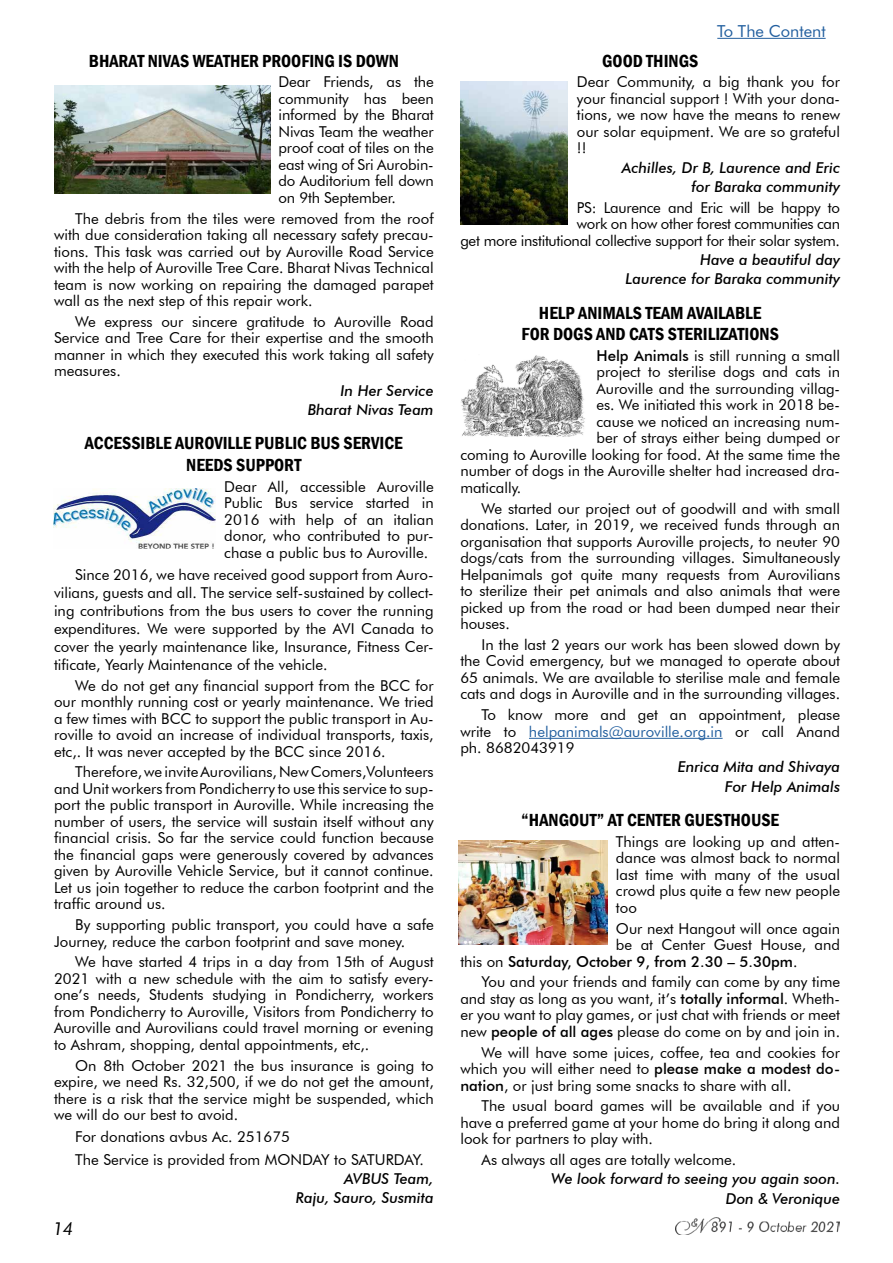
<style>
.page{position:relative;width:893px;height:1263px;background:#fff}
.page>*{position:absolute;margin:0;border:0;box-sizing:border-box;transform-origin:0 0}
.t1{font:600 condensed 18px/21.6px "Franklin Gothic";color:#000;text-align:center}
.t2{font:italic 18px "Futura BT";color:#000}
.t3{font:16.5px "Futura BT";color:#215e9e}
.t4{font:15px/16.5px "Futura BT";color:#000;text-align:justify}
.t5{font:italic 500 15px/19.2px "Futura BT";color:#000;text-align:right}
.t6{font:15px/16.5px "Futura BT";letter-spacing:-.02em;color:#000;text-align:right}
.t7{font:500 15px "Futura BT";color:#000}
.s1{font-weight:500}
.s2{color:#215e9e}
.s3{font-weight:400}
</style>
<div class="page">
<img style="left:676px;top:1217px;width:163px;height:17px">
<hr style="left:717px;top:38px;width:109px;height:1px;background:#215e9e">
<img style="left:54px;top:85px;width:216px;height:108px">
<img style="left:54px;top:488px;width:162px;height:60px">
<hr style="left:529px;top:738px;width:194px;height:1px;background:#215e9e">
<img style="left:460px;top:81px;width:108px;height:143px">
<img style="left:461px;top:355px;width:124px;height:82px">
<img style="left:459px;top:841px;width:148px;height:103px">
<p class="t1" style="left:89px;top:50px;width:311px">BHARAT NIVAS WEATHER PROOFING IS DOWN</p>
<p class="t4" style="left:279px;top:74px;width:157px">Dear Friends, as the community has been informed by the Bharat Nivas Team the weather proof coat of tiles on the east wing of Sri Aurobin&shy;do Auditorium fell down on 9th September.</p>
<p class="t4" style="left:54px;top:210px;width:381px;text-indent:21px">The debris from the tiles were removed from the roof with due consideration taking all necessary safety precau&shy;tions. This task was carried out by Auroville Road Service with the help of Auroville Tree Care. Bharat Nivas Technical team is now working on repairing the damaged parapet wall as the next step of this repair work.</p>
<p class="t4" style="left:54px;top:313px;width:381px;text-indent:21px">We express our sincere gratitude to Auroville Road Service and Tree Care for their expertise and the smooth manner in which they executed this work taking all safety measures.</p>
<p class="t5" style="left:308px;top:381px;width:128px">In Her Service<br>Bharat Nivas Team</p>
<p class="t1" style="left:85px;top:432px;width:319px">ACCESSIBLE AUROVILLE PUBLIC BUS SERVICE<br>NEEDS SUPPORT</p>
<p class="t4" style="left:224px;top:478px;width:211px">Dear All, accessible Auroville Public Bus service started in 2016 with help of an italian donor, who contributed to pur&shy;chase a public bus to Auroville.</p>
<p class="t4" style="left:54px;top:565px;width:381px;line-height:18px;text-indent:21px">Since 2016, we have received good support from Auro&shy;vilians, guests and all. The service self-sustained by collect&shy;ing contributions from the bus users to cover the running expenditures. We were supported by the AVI Canada to cover the yearly maintenance like, Insurance, Fitness Cer&shy;tificate, Yearly Maintenance of the vehicle.</p>
<p class="t4" style="left:54px;top:677px;width:381px;text-indent:21px">We do not get any financial support from the BCC for our monthly running cost or yearly maintenance. We tried a few times with BCC to support the public transport in Au&shy;roville to avoid an increase of individual transports, taxis, etc,. It was never accepted by the BCC since 2016.</p>
<p class="t4" style="left:54px;top:764px;width:381px;text-indent:21px">Therefore, we invite Aurovilians, New Comers,Volunteers and Unit workers from Pondicherry to use this service to sup&shy;port the public transport in Auroville. While increasing the number of users, the service will sustain itself without any financial crisis. So far the service could function because the financial gaps were generously covered by advances given by Auroville Vehicle Service, but it cannot continue.<br>Let us join together to reduce the carbon footprint and the traffic around us.</p>
<p class="t4" style="left:54px;top:916px;width:381px;text-indent:21px">By supporting public transport, you could have a safe<br>Journey, reduce the carbon footprint and save money.</p>
<p class="t4" style="left:54px;top:954px;width:381px;text-indent:21px">We have started 4 trips in a day from 15th of August 2021 with a new schedule with the aim to satisfy every&shy;one’s needs, Students studying in Pondicherry, workers from Pondicherry to Auroville, Visitors from Pondicherry to Auroville and Aurovilians could travel morning or evening to Ashram, shopping, dental appointments, etc,.</p>
<p class="t4" style="left:54px;top:1057px;width:381px;text-indent:21px">On 8th October 2021 the bus insurance is going to expire, we need Rs. 32,500, if we do not get the amount, there is a risk that the service might be suspended, which we will do our best to avoid.</p>
<p class="t4" style="left:75px;top:1126px;width:350px;line-height:22.2px">For donations avbus Ac. 251675<br>The Service is provided from MONDAY to SATURDAY.</p>
<p class="t5" style="left:296px;top:1169px;width:139px">AVBUS Team,<br>Raju, Sauro, Susmita</p>
<p class="t2" style="left:53px;top:1217px;width:22px">14</p>
<p class="t3" style="left:717px;top:21px;width:110px">To The Content</p>
<p class="t1" style="left:602px;top:50px;width:98px">GOOD THINGS</p>
<p class="t4" style="left:577px;top:74px;width:265px">Dear Community, a big thank you for your financial support ! With your dona&shy;tions, we now have the means to renew our solar equipment. We are so grateful !!</p>
<p class="t5" style="left:622px;top:158px;width:220px">Achilles, Dr B, Laurence and Eric for Baraka community</p>
<p class="t6" style="left:460px;top:199px;width:381px">PS: Laurence and Eric will be happy to<br>work on how other forest communities can<br>get more institutional collective support for their solar system.</p>
<p class="t5" style="left:625px;top:250px;width:216px">Have a beautiful day<br>Laurence for Baraka community</p>
<p class="t1" style="left:522px;top:301px;width:259px">HELP ANIMALS TEAM AVAILABLE<br>FOR DOGS AND CATS STERILIZATIONS</p>
<p class="t4" style="left:596px;top:347px;width:245px"><span class="s1">Help Animals</span> is still running a small</p>
<p class="t4" style="left:596px;top:364px;width:245px">project to sterilise dogs and cats in</p>
<p class="t4" style="left:596px;top:380px;width:245px">Auroville and the surrounding villag-</p>
<p class="t4" style="left:596px;top:397px;width:245px">es. We initiated this work in 2018 be-</p>
<p class="t4" style="left:596px;top:413px;width:245px">cause we noticed an increasing num-</p>
<p class="t4" style="left:596px;top:430px;width:245px">ber of strays either being dumped or</p>
<p class="t4" style="left:460px;top:446px;width:381px">coming to Auroville looking for food. At the same time the</p>
<p class="t4" style="left:460px;top:463px;width:381px">number of dogs in the Auroville shelter had increased dra-</p>
<p class="t4" style="left:460px;top:479px;width:63px">matically.</p>
<p class="t4" style="left:460px;top:500px;width:381px;text-indent:21px">We started our project out of goodwill and with small donations. Later, in 2019, we received funds through an organisation that supports Auroville projects, to neuter 90 dogs/cats from the surrounding villages. Simultaneously Helpanimals got quite many requests from Aurovilians to sterilize their pet animals and also animals that were picked up from the road or had been dumped near their houses.</p>
<p class="t4" style="left:460px;top:636px;width:381px;text-indent:21px">In the last 2 years our work has been slowed down by the Covid emergency, but we managed to operate about 65 animals. We are available to sterilise male and female cats and dogs in Auroville and in the surrounding villages.</p>
<p class="t4" style="left:460px;top:706px;width:381px;text-indent:21px">To know more and get an appointment, please write to <span class="s2">helpanimals@auroville.org.in</span> or call Anand ph. 8682043919</p>
<p class="t5" style="left:678px;top:757px;width:164px">Enrica Mita and Shivaya<br>For Help Animals</p>
<p class="t1" style="left:521px;top:809px;width:259px">“HANGOUT” AT CENTER GUESTHOUSE</p>
<p class="t4" style="left:616px;top:833px;width:226px">Things are looking up and atten&shy;dance was almost back to normal last time with many of the usual crowd plus quite a few new people too</p>
<p class="t4" style="left:616px;top:920px;width:226px">Our next Hangout will once again</p>
<p class="t4" style="left:616px;top:936px;width:226px">be at Center Guest House, and</p>
<p class="t7" style="left:460px;top:952px;width:339px"><span class="s3">this on</span> Saturday, October 9, from 2.30 – 5.30pm<span class="s3">.</span></p>
<p class="t4" style="left:460px;top:973px;width:381px;text-indent:21px">You and your friends and family can come by any time and stay as long as you want, it’s <span class="s1">totally informal</span>. Wheth&shy;er you want to play games, or just chat with friends or meet new <span class="s1">people of all ages</span> please do come on by and join in.</p>
<p class="t4" style="left:460px;top:1044px;width:381px;text-indent:21px">We will have some juices, coffee, tea and cookies for which you will either need to <span class="s1">please make a modest do&shy;nation</span>, or just bring some snacks to share with all.</p>
<p class="t4" style="left:460px;top:1097px;width:381px;text-indent:21px">The usual board games will be available and if you have a preferred game at your home do bring it along and look for partners to play with.</p>
<p class="t4" style="left:482px;top:1151px;width:256px">As always all ages are totally welcome.</p>
<p class="t5" style="left:551px;top:1169px;width:290px">We look forward to seeing you again soon.<br>Don &amp; Veronique</p>
</div>
